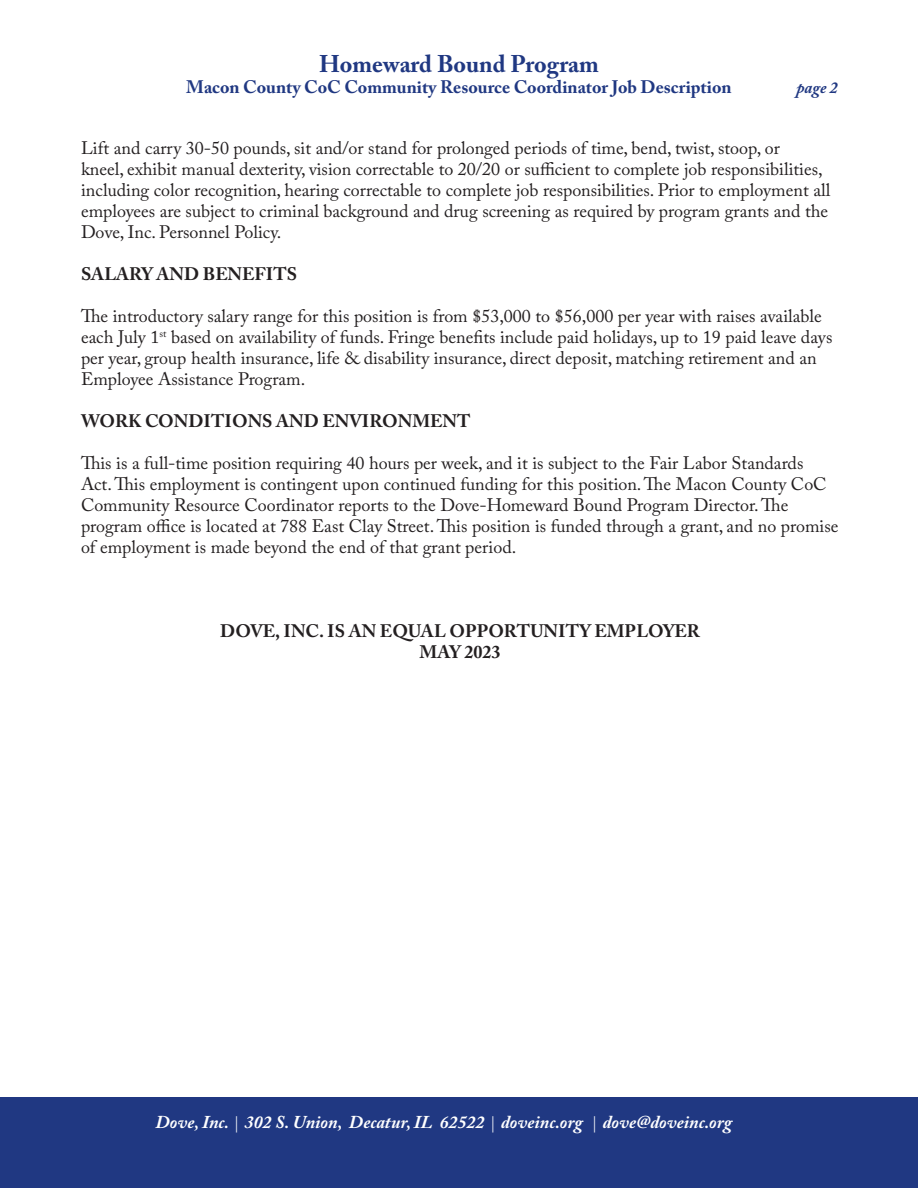
<style>
.page{position:relative;width:918px;height:1188px;background:#fff}
.page>*{position:absolute;margin:0;border:0;box-sizing:border-box;transform-origin:0 0}
.t1{font:700 24px "Adobe Caslon Pro";color:#203882}
.t2{font:18px/21px "Adobe Caslon Pro";color:#231f20}
.t3{font:700 18px "Adobe Caslon Pro";color:#231f20}
.t4{font:italic 700 18px "Adobe Caslon Pro";color:#fff}
.t5{font:700 18px "Adobe Caslon Pro";color:#203882}
.t6{font:italic 700 16.5px "Adobe Caslon Pro";color:#203882}
.s1{font-family:"Garamond";font-weight:400;font-style:normal}
</style>
<div class="page">
<div style="left:0;top:1097px;width:918px;height:91px;background:#203882"></div>
<p class="t1" style="left:319px;top:49px;width:281px">Homeward Bound Program</p>
<p class="t5" style="left:186px;top:76px;width:547px">Macon County CoC Community Resource Coordinator Job Description</p>
<p class="t6" style="left:796px;top:78px;width:43px">page 2</p>
<p class="t2" style="left:81px;top:137px;width:751px">Lift and carry 30-50 pounds, sit and/or stand for prolonged periods of time, bend, twist, stoop, or<br>kneel, exhibit manual dexterity, vision correctable to 20/20 or sufficient to complete job responsibilities, including color recognition, hearing correctable to complete job responsibilities. Prior to employment all employees are subject to criminal background and drug screening as required by program grants and the Dove, Inc. Personnel Policy.</p>
<p class="t3" style="left:81px;top:263px;width:218px">SALARY AND BENEFITS</p>
<p class="t2" style="left:81px;top:305px;width:753px">The introductory salary range for this position is from $53,000 to $56,000 per year with raises available each July 1<sup>st</sup> based on availability of funds. Fringe benefits include paid holidays, up to 19 paid leave days per year, group health insurance, life &amp; disability insurance, direct deposit, matching retirement and an Employee Assistance Program.</p>
<p class="t3" style="left:81px;top:410px;width:391px">WORK CONDITIONS AND ENVIRONMENT</p>
<p class="t2" style="left:81px;top:452px;width:759px">This is a full-time position requiring 40 hours per week, and it is subject to the Fair Labor Standards Act. This employment is contingent upon continued funding for this position. The Macon County CoC Community Resource Coordinator reports to the Dove-Homeward Bound Program Director. The program office is located at 788 East Clay Street. This position is funded through a grant, and no promise of employment is made beyond the end of that grant period.</p>
<p class="t3" style="left:220px;top:620px;width:482px">DOVE, INC. IS AN EQUAL OPPORTUNITY EMPLOYER</p>
<p class="t3" style="left:420px;top:641px;width:82px">MAY 2023</p>
<p class="t4" style="left:155px;top:1111px;width:578px">Dove, Inc. <span class="s1">|</span> 302 S. Union, Decatur, IL 62522 <span class="s1">|</span> doveinc.org <span class="s1">|</span> dove@doveinc.org</p>
</div>
